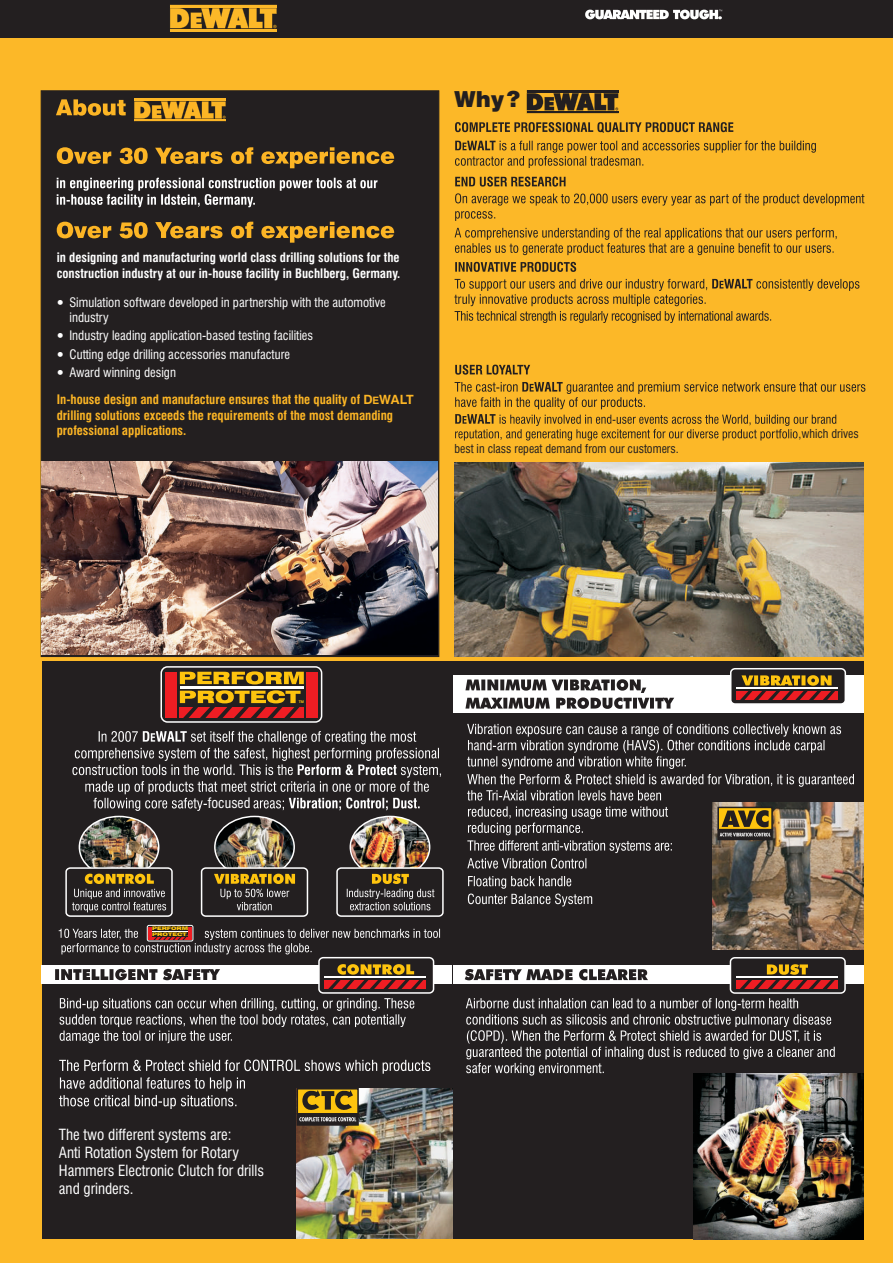
<style>
.page{position:relative;width:893px;height:1263px;background:#fcb828}
.page>*{position:absolute;margin:0;border:0;box-sizing:border-box;transform-origin:0 0}
.t1{font:900 22.05px "Swiss 721 BT";color:#231f20}
.t2{font:condensed 15px/18px "Swiss 721 BT";color:#fff}
.t3{font:condensed 14.1px "Swiss 721 BT";color:#fff}
.t4{font:condensed 12.75px/18.3px "Swiss 721 BT";color:#fff}
.t5{font:700 condensed 12.75px/15.3px "Swiss 721 BT";color:#fcb525}
.t6{font:700 condensed 12.75px/15.3px "Swiss 721 BT";color:#fff}
.t7{font:condensed 12px "Swiss 721 BT";color:#231f20}
.t8{font:900 expanded 4.95px "Swiss 721 BT";color:#fec40e;scale:1.09 1}
.t9{font:900 expanded 4.95px "Swiss 721 BT";color:#fec40e;scale:1.07 1}
.t10{font:700 3.6px "Swiss 721 BT";color:#fec40e}
.s1{font-stretch:normal}
.s2{font-stretch:normal;font-size:10.2px}
</style>
<div class="page">
<div style="left:41px;top:90px;width:398px;height:567px;background:#231f20"></div>
<div style="left:42px;top:950px;width:412px;height:288px;background:#231f20"></div>
<div style="left:42px;top:661px;width:410px;height:289px;background:#231f20"></div>
<div style="left:452px;top:950px;width:412px;height:288px;background:#231f20"></div>
<div style="left:452px;top:661px;width:412px;height:289px;background:#231f20"></div>
<svg style="left:72px;top:731px;width:369px;height:80px"></svg>
<div style="left:160px;top:666px;width:162px;height:57px;background:#231f20;border:2px solid #fff;border-radius:6px"></div>
<div style="left:165px;top:672px;width:12px;height:45px;background:#ee1d23"></div>
<div style="left:306px;top:672px;width:12px;height:45px;background:#ee1d23"></div>
<div style="left:179px;top:707px;width:125px;height:10px;background:#ee1d23"></div>
<svg style="left:180px;top:690px;width:121px;height:27px"></svg>
<svg style="left:180px;top:671px;width:124px;height:13px"></svg>
<hr style="left:180px;top:686px;width:124px;height:3px;background:#fff">
<svg style="left:147px;top:925px;width:46px;height:16px"></svg>
<img style="left:79px;top:816px;width:80px;height:62px;border-radius:50%">
<div style="left:79px;top:816px;width:80px;height:62px;border:2px solid #fff;border-radius:50%"></div>
<div style="left:65px;top:867px;width:108px;height:50px;background:#231f20;border:2px solid #fff;border-radius:4px"></div>
<svg style="left:72px;top:874px;width:94px;height:38px"></svg>
<img style="left:215px;top:816px;width:79px;height:62px;border-radius:50%">
<div style="left:214px;top:816px;width:81px;height:62px;border:2px solid #fff;border-radius:50%"></div>
<div style="left:201px;top:867px;width:107px;height:50px;background:#231f20;border:2px solid #fff;border-radius:4px"></div>
<svg style="left:214px;top:874px;width:81px;height:36px"></svg>
<img style="left:350px;top:816px;width:80px;height:62px;border-radius:50%">
<div style="left:350px;top:816px;width:80px;height:62px;border:2px solid #fff;border-radius:50%"></div>
<div style="left:336px;top:867px;width:108px;height:50px;background:#231f20;border:2px solid #fff;border-radius:4px"></div>
<svg style="left:347px;top:874px;width:87px;height:36px"></svg>
<div style="left:41px;top:965px;width:411px;height:19px;background:#fff"></div>
<div style="left:318px;top:957px;width:116px;height:37px;background:#231f20;border:2px solid #fff;border-radius:4px"></div>
<div style="left:324px;top:980px;width:102px;height:9px;background:#ee1d23"></div>
<svg style="left:328px;top:964px;width:96px;height:25px"></svg>
<hr style="left:325px;top:976px;width:101px;height:2px;background:#fff">
<svg style="left:55px;top:969px;width:165px;height:11px"></svg>
<img style="left:296px;top:1089px;width:157px;height:150px">
<svg style="left:466px;top:998px;width:369px;height:77px"></svg>
<div style="left:453px;top:676px;width:411px;height:37px;background:#fff"></div>
<div style="left:730px;top:668px;width:116px;height:37px;background:#231f20;border:2px solid #fff;border-radius:4px"></div>
<div style="left:736px;top:691px;width:102px;height:9px;background:#ee1d23"></div>
<svg style="left:740px;top:675px;width:95px;height:25px"></svg>
<hr style="left:737px;top:687px;width:101px;height:2px;background:#fff">
<svg style="left:465px;top:679px;width:209px;height:30px"></svg>
<img style="left:713px;top:802px;width:151px;height:147px">
<div style="left:453px;top:965px;width:410px;height:19px;background:#fff"></div>
<div style="left:730px;top:957px;width:116px;height:37px;background:#231f20;border:2px solid #fff;border-radius:4px"></div>
<div style="left:736px;top:980px;width:102px;height:9px;background:#ee1d23"></div>
<svg style="left:740px;top:964px;width:95px;height:25px"></svg>
<hr style="left:736px;top:976px;width:102px;height:2px;background:#fff">
<svg style="left:465px;top:969px;width:183px;height:11px"></svg>
<img style="left:694px;top:1073px;width:170px;height:166px">
<svg style="left:57px;top:147px;width:337px;height:21px"></svg>
<svg style="left:57px;top:222px;width:337px;height:21px"></svg>
<svg style="left:56px;top:99px;width:70px;height:17px"></svg>
<svg style="left:455px;top:122px;width:361px;height:46px"></svg>
<svg style="left:454px;top:177px;width:410px;height:146px"></svg>
<svg style="left:527px;top:90px;width:91px;height:23px;background:#544221"></svg>
<svg style="left:455px;top:365px;width:410px;height:75px"></svg>
<svg style="left:57px;top:178px;width:320px;height:29px;background:#585555"></svg>
<svg style="left:134px;top:98px;width:92px;height:24px"></svg>
<img style="left:454px;top:462px;width:410px;height:194px">
<svg style="left:60px;top:998px;width:354px;height:45px"></svg>
<svg style="left:467px;top:724px;width:387px;height:182px"></svg>
<svg style="left:59px;top:1059px;width:371px;height:67px"></svg>
<svg style="left:59px;top:927px;width:381px;height:27px"></svg>
<img style="left:42px;top:461px;width:395px;height:193px">
<div style="left:0;top:0;width:447px;height:38px;background:#231f20"></div>
<div style="left:447px;top:0;width:446px;height:38px;background:#231f20"></div>
<svg style="left:585px;top:10px;width:137px;height:9px"></svg>
<svg style="left:170px;top:5px;width:107px;height:27px;background:#c99425"></svg>
<svg style="left:58px;top:299px;width:5px;height:5px"></svg>
<svg style="left:58px;top:333px;width:5px;height:5px"></svg>
<svg style="left:58px;top:351px;width:5px;height:5px"></svg>
<svg style="left:58px;top:370px;width:5px;height:5px"></svg>
<h1 class="t1" style="left:454px;top:91px;width:68px">Why?</h1>
<p class="t6" style="left:57px;top:251px;width:345px">in designing and manufacturing world class drilling solutions for the construction industry at our in-house facility in Buchlberg, Germany.</p>
<p class="t4" style="left:69px;top:296px;width:318px;line-height:15.3px">Simulation software developed in partnership with the automotive industry</p>
<p class="t4" style="left:69px;top:328px;width:245px">Industry leading application-based testing facilities<br>Cutting edge drilling accessories manufacture<br>Award winning design</p>
<p class="t5" style="left:57px;top:393px;width:358px">In-house design and manufacture ensures that the quality of <span class="s1">D</span><span class="s2">E</span><span class="s1">WALT </span>drilling solutions exceeds the requirements of the most demanding professional applications.</p>
<p class="t7" style="left:454px;top:443px;width:226px">best in class repeat demand from our customers.</p>
<p class="t3" style="left:208px;top:797px;width:44px">focused</p>
<p class="t9" style="left:152px;top:926px;width:35px">PERFORM</p>
<p class="t8" style="left:152px;top:932px;width:33px">PROTECT</p>
<p class="t10" style="left:299px;top:701px;width:7px">TM</p>
<p class="t2" style="left:59px;top:1127px;width:207px">The two different systems are:<br>Anti Rotation System for Rotary<br>Hammers Electronic Clutch for drills and grinders.</p>
<p class="t7" style="left:798px;top:429px;width:62px">,which drives</p>
</div>
